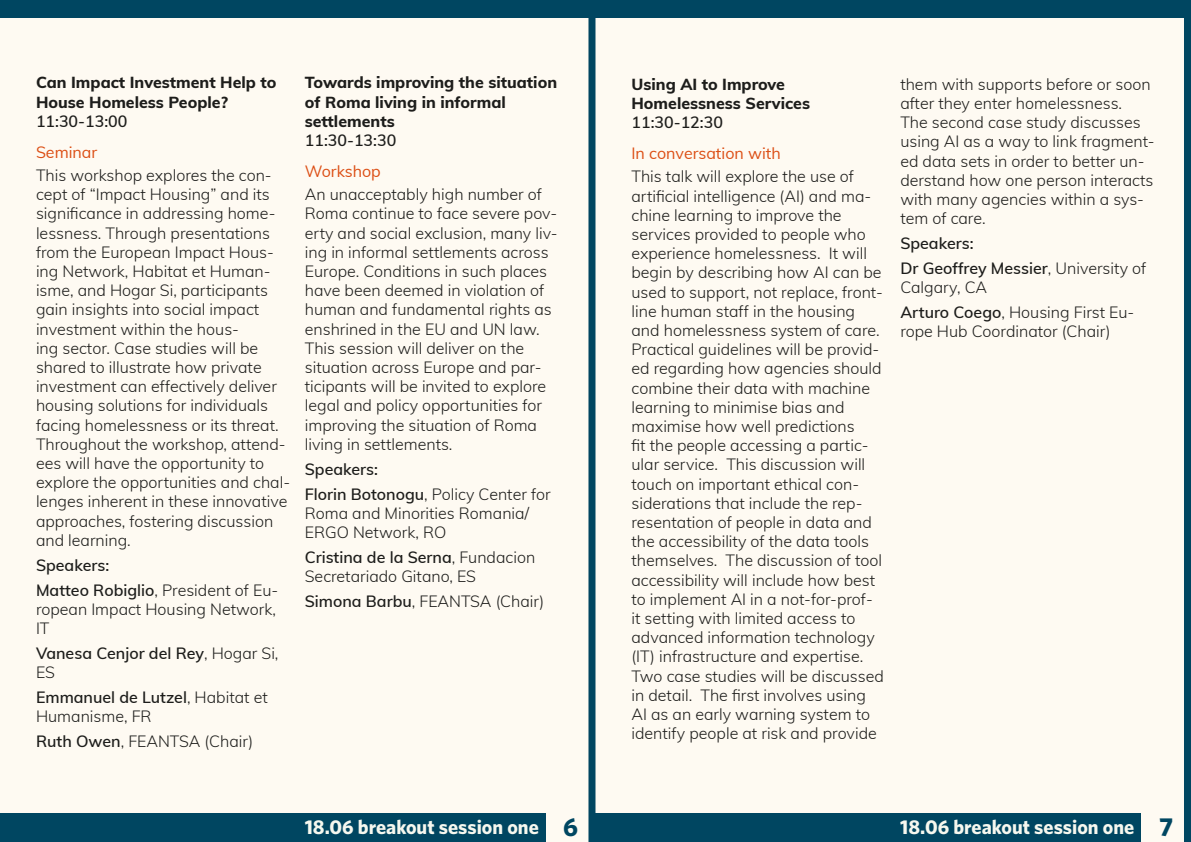
<style>
.page{position:relative;width:1191px;height:842px;background:#fff}
.page>*{position:absolute;margin:0;border:0;box-sizing:border-box;transform-origin:0 0}
.t1{font:700 26px "Whitney";color:#004661}
.Subtitle{font:700 20px "Whitney";color:#f6f8ef}
.Copy{font:300 16px/19.2px "Muli";color:#1d1d1b}
.Heading_2{font:800 16px/19.2px "Muli";color:#1d1d1b}
.Heading_3{font:600 16px/19.2px "Muli";color:#1d1d1b}
.SESSION_TYPE{font:16px "Muli";color:#dc4e14}
.s1{font-weight:600}
.s2{font-weight:300}
</style>
<div class="page">
<div style="left:0;top:0;width:595px;height:842px;background:#fefaf2"></div>
<div style="left:595px;top:0;width:596px;height:842px;background:#fefaf2"></div>
<div style="left:0;top:0;width:595px;height:17px;background:#004661"></div>
<div style="left:595px;top:0;width:596px;height:17px;background:#004661"></div>
<div style="left:0;top:814px;width:546px;height:28px;background:#004661"></div>
<div style="left:595px;top:814px;width:546px;height:28px;background:#004661"></div>
<div style="left:588px;top:8px;width:7px;height:834px;background:#004661"></div>
<div style="left:1184px;top:8px;width:7px;height:834px;background:#004661"></div>
<p class="Heading_2" style="left:36px;top:72px;width:242px">Can Impact Investment Help to<br>House Homeless People?</p>
<p class="Heading_3" style="left:36px;top:111px;width:93px">11:30-13:00</p>
<p class="SESSION_TYPE" style="left:36px;top:140px;width:63px">Seminar</p>
<p class="Copy" style="left:36px;top:165px;width:256px">This workshop explores the con&shy;cept of “Impact Housing” and its significance in addressing home&shy;lessness. Through presentations from the European Impact Hous&shy;ing Network, Habitat et Human&shy;isme, and Hogar Si, participants gain insights into social impact investment within the hous-<br>ing sector. Case studies will be shared to illustrate how private investment can effectively deliver housing solutions for individuals facing homelessness or its threat.<br>Throughout the workshop, attend&shy;ees will have the opportunity to explore the opportunities and chal&shy;lenges inherent in these innovative approaches, fostering discussion and learning.</p>
<p class="Heading_3" style="left:36px;top:554px;width:75px">Speakers:</p>
<p class="Copy" style="left:36px;top:579px;width:244px"><span class="s1">Matteo Robiglio</span>, President of Eu&shy;ropean Impact Housing Network,<br>IT</p>
<p class="Heading_3" style="left:36px;top:643px;width:244px">Vanesa Cenjor del Rey<span class="s2">, Hogar Si,<br>ES</span></p>
<p class="Copy" style="left:36px;top:687px;width:233px"><span class="s1">Emmanuel de Lutzel</span>, Habitat et<br>Humanisme, FR</p>
<p class="Copy" style="left:36px;top:731px;width:219px"><span class="s1">Ruth Owen</span>, FEANTSA (Chair)</p>
<p class="Heading_2" style="left:305px;top:72px;width:254px">Towards improving the situation of Roma living in informal settlements</p>
<p class="Heading_3" style="left:305px;top:130px;width:93px">11:30-13:30</p>
<p class="SESSION_TYPE" style="left:305px;top:159px;width:77px">Workshop</p>
<p class="Copy" style="left:305px;top:184px;width:254px">An unacceptably high number of<br>Roma continue to face severe pov&shy;erty and social exclusion, many liv&shy;ing in informal settlements across<br>Europe. Conditions in such places have been deemed in violation of human and fundamental rights as enshrined in the EU and UN law.<br>This session will deliver on the situation across Europe and par&shy;ticipants will be invited to explore legal and policy opportunities for improving the situation of Roma living in settlements.</p>
<p class="Heading_3" style="left:305px;top:458px;width:75px">Speakers:</p>
<p class="Copy" style="left:305px;top:483px;width:247px"><span class="s1">Florin Botonogu</span>, Policy Center for<br>Roma and Minorities Romania/<br>ERGO Network, RO</p>
<p class="Copy" style="left:305px;top:547px;width:232px"><span class="s1">Cristina de la Serna</span>, Fundacion<br>Secretariado Gitano, ES</p>
<p class="Copy" style="left:305px;top:591px;width:241px"><span class="s1">Simona Barbu</span>, FEANTSA (Chair)</p>
<p class="Heading_2" style="left:631px;top:74px;width:180px">Using AI to Improve<br>Homelessness Services</p>
<p class="Heading_3" style="left:631px;top:112px;width:93px">11:30-12:30</p>
<p class="SESSION_TYPE" style="left:631px;top:142px;width:151px">In conversation with</p>
<p class="Copy" style="left:631px;top:166px;width:254px">This talk will explore the use of artificial intelligence (AI) and ma&shy;chine learning to improve the services provided to people who experience homelessness. It will begin by describing how AI can be used to support, not replace, front&shy;line human staff in the housing and homelessness system of care.<br>Practical guidelines will be provid&shy;ed regarding how agencies should combine their data with machine learning to minimise bias and maximise how well predictions<br>fit the people accessing a partic&shy;ular service. This discussion will touch on important ethical con&shy;siderations that include the rep&shy;resentation of people in data and the accessibility of the data tools themselves. The discussion of tool accessibility will include how best to implement AI in a not-for-prof&shy;it setting with limited access to advanced information technology (IT) infrastructure and expertise.<br>Two case studies will be discussed in detail. The first involves using AI as an early warning system to identify people at risk and provide</p>
<p class="Copy" style="left:900px;top:74px;width:256px">them with supports before or soon after they enter homelessness.<br>The second case study discusses using AI as a way to link fragment&shy;ed data sets in order to better un&shy;derstand how one person interacts with many agencies within a sys&shy;tem of care.</p>
<p class="Heading_3" style="left:900px;top:233px;width:75px">Speakers:</p>
<p class="Copy" style="left:900px;top:258px;width:247px"><span class="s1">Dr Geoffrey Messier</span>, University of<br>Calgary, CA</p>
<p class="Copy" style="left:900px;top:302px;width:236px"><span class="s1">Arturo Coego</span>, Housing First Eu&shy;rope Hub Coordinator (Chair)</p>
<p class="Subtitle" style="left:305px;top:815px;width:235px">18.06 breakout session one</p>
<h1 class="t1" style="left:563px;top:812px;width:17px">6</h1>
<h1 class="t1" style="left:1159px;top:812px;width:16px">7</h1>
<p class="Subtitle" style="left:900px;top:815px;width:235px">18.06 breakout session one</p>
</div>
